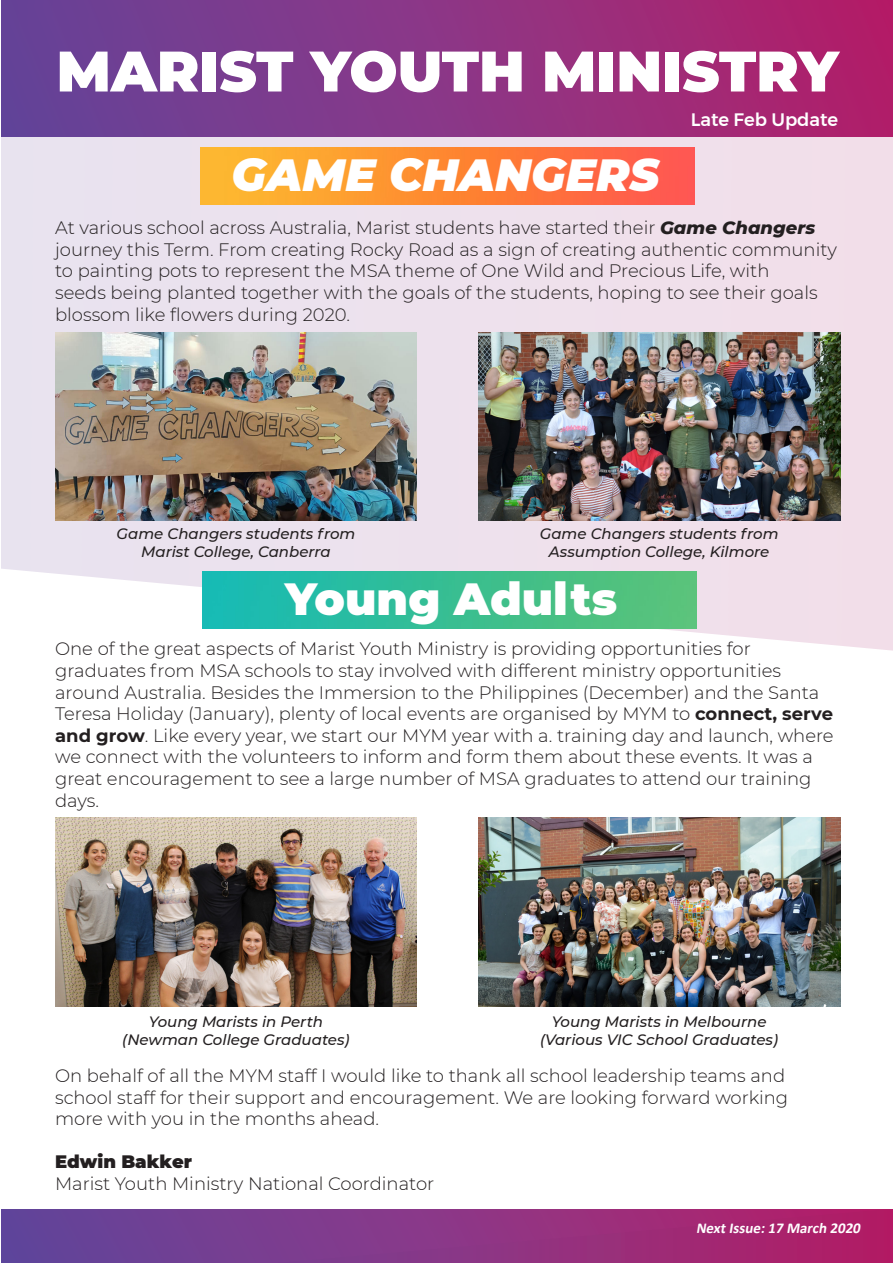
<style>
.page{position:relative;width:893px;height:1263px;background:#fff}
.page>*{position:absolute;margin:0;border:0;box-sizing:border-box;transform-origin:0 0}
.t1{font:900 57px "Montserrat";color:#fff}
.t2{font:italic 900 45px "Montserrat";color:#fff}
.t3{font:900 45px "Montserrat";color:#fff}
.t4{font:300 18px/21.6px "Montserrat";color:#231f20}
.t5{font:500 18px "Montserrat";color:#fff}
.t6{font:italic 500 15px/18px "Montserrat";color:#231f20;text-align:center}
.t7{font:italic 700 15px "Calibri";color:#fff}
.s1{font-weight:800;font-style:italic}
.s2{font-weight:700}
.s3{font-weight:900}
</style>
<div class="page">
<img style="left:1px;top:1px;width:892px;height:650px">
<img style="left:201px;top:147px;width:493px;height:58px">
<img style="left:203px;top:571px;width:493px;height:58px">
<img style="left:1px;top:1209px;width:892px;height:54px">
<img style="left:478px;top:332px;width:362px;height:188px">
<img style="left:55px;top:332px;width:362px;height:188px">
<img style="left:55px;top:818px;width:362px;height:188px">
<img style="left:478px;top:818px;width:362px;height:188px">
<svg style="left:278px;top:1209px;width:612px;height:54px;background:#972e7b"></svg>
<p class="t1" style="left:57px;top:28px;width:784px">MARIST YOUTH MINISTRY</p>
<p class="t2" style="left:232px;top:141px;width:429px">GAME CHANGERS</p>
<p class="t5" style="left:691px;top:105px;width:149px">Late Feb Update</p>
<p class="t4" style="left:55px;top:216px;width:783px">At various school across Australia, Marist students have started their <span class="s1">Game Changers </span>journey this Term. From creating Rocky Road as a sign of creating authentic community to painting pots to represent the MSA theme of One Wild and Precious Life, with<br>seeds being planted together with the goals of the students, hoping to see their goals blossom like flowers during 2020.</p>
<p class="t6" style="left:117px;top:524px;width:240px">Game Changers students from<br>Marist College, Canberra</p>
<p class="t6" style="left:540px;top:524px;width:240px">Game Changers students from<br>Assumption College, Kilmore</p>
<p class="t3" style="left:285px;top:565px;width:333px">Young Adults</p>
<p class="t4" style="left:55px;top:638px;width:780px">One of the great aspects of Marist Youth Ministry is providing opportunities for graduates from MSA schools to stay involved with different ministry opportunities around Australia. Besides the Immersion to the Philippines (December) and the Santa Teresa Holiday (January), plenty of local events are organised by MYM to <span class="s2">connect, serve and grow</span>. Like every year, we start our MYM year with a. training day and launch, where we connect with the volunteers to inform and form them about these events. It was a great encouragement to see a large number of MSA graduates to attend our training days.</p>
<p class="t6" style="left:122px;top:1012px;width:229px">Young Marists in Perth (Newman College Graduates)</p>
<p class="t6" style="left:540px;top:1012px;width:239px">Young Marists in Melbourne (Various VIC School Graduates)</p>
<p class="t4" style="left:55px;top:1064px;width:735px">On behalf of all the MYM staff I would like to thank all school leadership teams and school staff for their support and encouragement. We are looking forward working more with you in the months ahead.</p>
<p class="t4" style="left:55px;top:1150px;width:381px"><span class="s3">Edwin Bakker<br></span>Marist Youth Ministry National Coordinator</p>
<p class="t7" style="left:696px;top:1217px;width:169px">NextIssue:17 March 2020</p>
</div>
